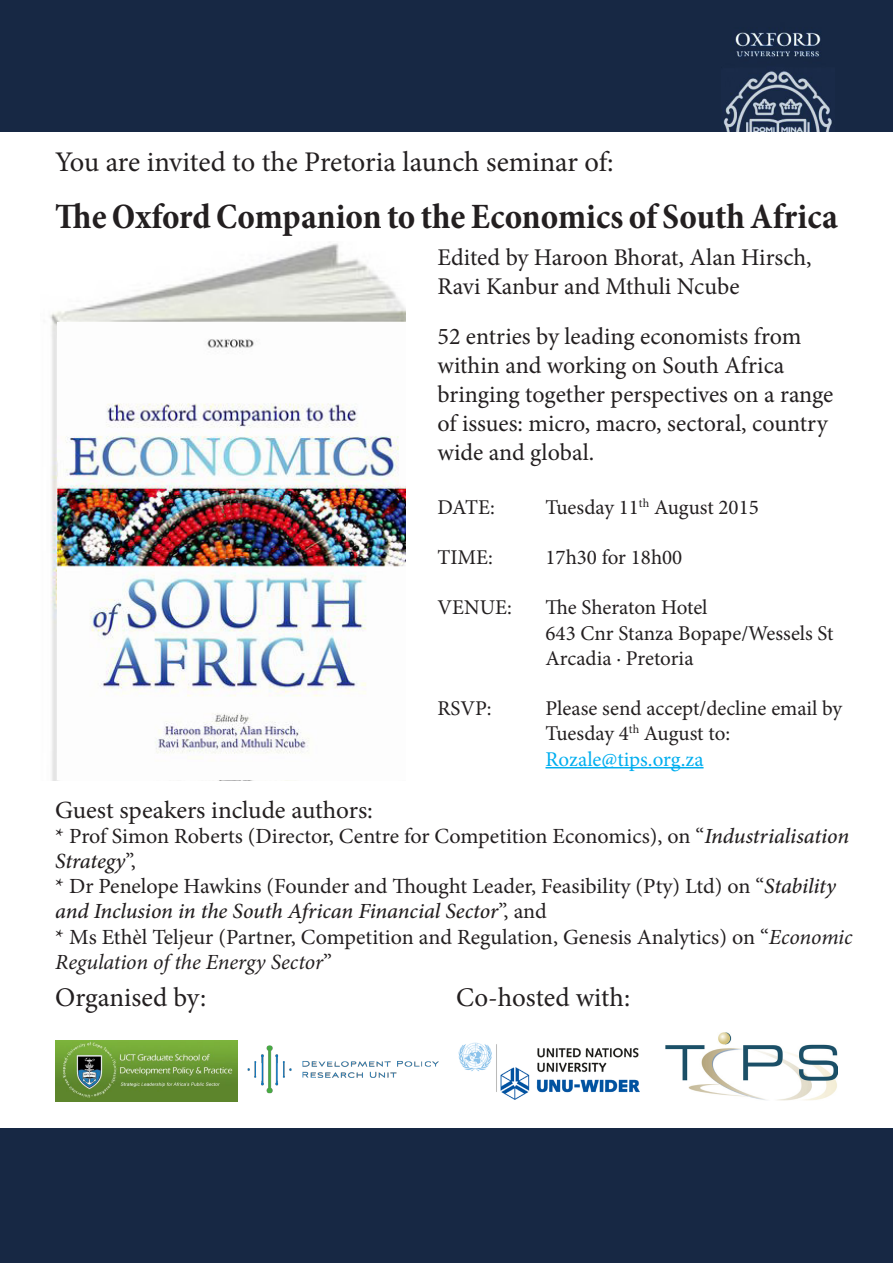
<style>
.page{position:relative;width:893px;height:1263px;background:#fff}
.page>*{position:absolute;margin:0;border:0;box-sizing:border-box;transform-origin:0 0}
.t1{font:700 condensed 36px "Minion Pro";color:#231f20}
.t2{font:28.5px "Minion Pro";letter-spacing:-.005em;color:#231f20}
.t3{font:27px "Minion Pro";color:#231f20}
.t4{font:24.75px "Minion Pro";letter-spacing:-.005em;color:#231f20}
.t5{font:24px/28.8px "Minion Pro";color:#231f20}
.t6{font:21.6px/25.2px "Minion Pro";color:#231f20}
.t7{font:21px/25.2px "Minion Pro";color:#231f20}
.t8{font:21px "Minion Pro";color:#00aeef}
.s1{font-weight:500;font-style:italic}
.s2{font-style:italic}
</style>
<div class="page">
<div style="left:0;top:0;width:893px;height:132px;background:#172844"></div>
<img style="left:50px;top:243px;width:356px;height:538px">
<hr style="left:545px;top:767px;width:159px;height:1px;background:#00aeef">
<img style="left:237px;top:1040px;width:202px;height:62px">
<img style="left:55px;top:1041px;width:182px;height:61px">
<img style="left:665px;top:1032px;width:173px;height:69px">
<img style="left:57px;top:322px;width:349px;height:458px">
<img style="left:723px;top:32px;width:109px;height:100px">
<div style="left:0;top:1128px;width:893px;height:135px;background:#172844"></div>
<img style="left:458px;top:1042px;width:182px;height:58px">
<p class="t2" style="left:55px;top:142px;width:560px">You are invited to the Pretoria launch seminar of:</p>
<p class="t1" style="left:55px;top:192px;width:784px">The Oxford Companion to the Economics of South Africa</p>
<p class="t5" style="left:437px;top:243px;width:376px">Edited by Haroon Bhorat, Alan Hirsch,<br>Ravi Kanbur and Mthuli Ncube</p>
<p class="t5" style="left:437px;top:322px;width:365px">52 entries by leading economists from</p>
<p class="t5" style="left:437px;top:351px;width:348px">within and working on South Africa</p>
<p class="t5" style="left:437px;top:380px;width:397px">bringing together perspectives on a range of issues: micro, macro, sectoral, country wide and global.</p>
<p class="t7" style="left:437px;top:494px;width:59px">DATE:</p>
<p class="t7" style="left:545px;top:494px;width:215px">Tuesday 11<sup>th</sup> August 2015</p>
<p class="t7" style="left:437px;top:545px;width:57px">TIME:</p>
<p class="t7" style="left:545px;top:545px;width:138px">17h30 for 18h00</p>
<p class="t7" style="left:437px;top:595px;width:76px">VENUE:</p>
<p class="t7" style="left:545px;top:595px;width:164px">The Sheraton Hotel</p>
<p class="t7" style="left:545px;top:620px;width:290px">643 Cnr Stanza Bopape/Wessels St<br>Arcadia · Pretoria</p>
<p class="t7" style="left:437px;top:696px;width:56px">RSVP:</p>
<p class="t7" style="left:545px;top:696px;width:298px">Please send accept/decline email by<br>Tuesday 4<sup>th</sup> August to:</p>
<p class="t8" style="left:545px;top:745px;width:160px">Rozale@tips.org.za</p>
<p class="t4" style="left:55px;top:793px;width:319px">Guest speakers include authors:</p>
<p class="t6" style="left:55px;top:823px;width:795px">* Prof Simon Roberts (Director, Centre for Competition Economics), on “<span class="s1">Industrialisation<br>Strategy</span>”,</p>
<p class="t6" style="left:55px;top:874px;width:782px">* Dr Penelope Hawkins (Founder and Thought Leader, Feasibility (Pty) Ltd) on “<span class="s1">Stability and Inclusion in the South African Financial Sector</span>”, and</p>
<p class="t6" style="left:55px;top:924px;width:799px">* Ms Ethèl Teljeur (Partner, Competition and Regulation, Genesis Analytics) on “<span class="s2">Economic<br>Regulation of the Energy Sector</span>”</p>
<p class="t3" style="left:55px;top:979px;width:152px">Organised by:</p>
<p class="t3" style="left:456px;top:979px;width:176px">Co-hosted with:</p>
</div>
